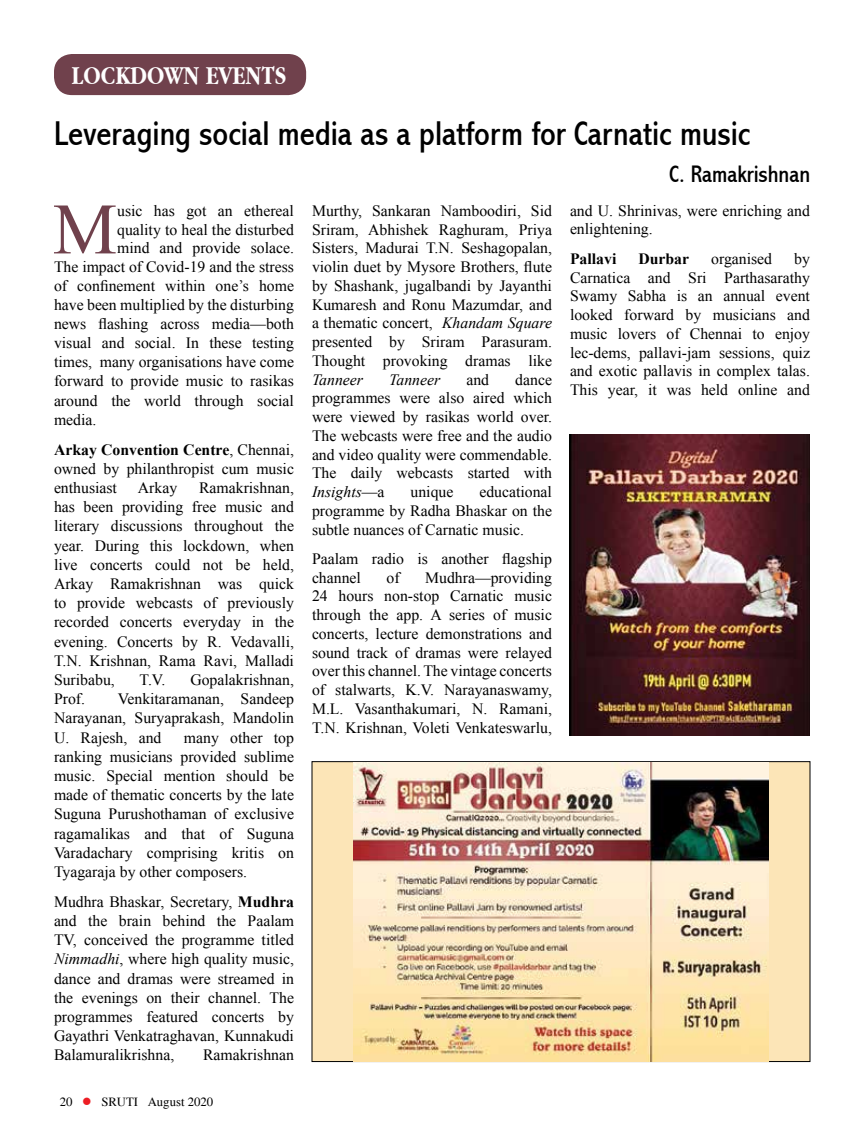
<style>
.page{position:relative;width:864px;height:1134px;background:#fff}
.page>*{position:absolute;margin:0;border:0;box-sizing:border-box;transform-origin:0 0}
.t1{font:72.45px "Times New Roman";color:#70414c}
.t2{font:condensed 34.5px "Abadi";color:#000}
.t3{font:700 27px "Apple Garamond";color:#fff}
.t4{font:condensed 24px "Abadi";color:#000}
.t5{font:15.75px/18.8px "Times New Roman";color:#000;text-align:justify}
.t6{font:italic 15.75px "Times New Roman";color:#000}
.t7{font:700 15.75px "Times New Roman";color:#000}
.t8{font:12.75px "Times";color:#000}
.s1{font-style:italic}
.s2{font-weight:700}
.s3{color:#ed1d24}
</style>
<div class="page">
<div style="left:312px;top:762px;width:498px;height:300px;background:#fce5b7"></div>
<img style="left:354px;top:762px;width:415px;height:299px">
<div style="left:54px;top:54px;width:252px;height:41px;background:#70414c;border-radius:18px"></div>
<img style="left:570px;top:435px;width:240px;height:300px">
<h3 class="t3" style="left:72px;top:60px;width:217px">LOCKDOWN EVENTS</h3>
<h2 class="t2" style="left:54px;top:113px;width:698px">Leveraging social media as a platform for Carnatic music</h2>
<h3 class="t4" style="left:669px;top:160px;width:143px">C. Ramakrishnan</h3>
<p class="t5" style="left:312px;top:201px;width:242px">Murthy, Sankaran Namboodiri, Sid Sriram, Abhishek Raghuram, Priya Sisters, Madurai T.N. Seshagopalan, violin duet by Mysore Brothers, flute by Shashank, jugalbandi by Jayanthi Kumaresh and Ronu Mazumdar, and a thematic concert, <span class="s1">Khandam Square </span>presented by Sriram Parasuram.<br>Thought provoking dramas like</p>
<p class="t6" style="left:312px;top:369px;width:53px">Tanneer</p>
<p class="t6" style="left:389px;top:369px;width:53px">Tanneer</p>
<p class="t5" style="left:466px;top:370px;width:24px">and</p>
<p class="t5" style="left:570px;top:201px;width:242px">and U. Shrinivas, were enriching and enlightening.</p>
<p class="t7" style="left:570px;top:248px;width:48px">Pallavi</p>
<p class="t7" style="left:638px;top:248px;width:52px">Durbar</p>
<p class="t5" style="left:711px;top:249px;width:62px">organised</p>
<h1 class="t1" style="left:53px;top:180px;width:66px">M</h1>
<p class="t5" style="left:117px;top:201px;width:178px">usic has got an ethereal</p>
<p class="t5" style="left:117px;top:220px;width:178px">quality to heal the disturbed</p>
<p class="t5" style="left:117px;top:239px;width:178px">mind and provide solace.</p>
<p class="t5" style="left:54px;top:257px;width:242px">The impact of Covid-19 and the stress</p>
<p class="t5" style="left:54px;top:276px;width:242px">of confinement within one’s home</p>
<p class="t5" style="left:54px;top:295px;width:242px">have been multiplied by the disturbing</p>
<p class="t5" style="left:54px;top:314px;width:242px">news flashing across media—both</p>
<p class="t5" style="left:54px;top:333px;width:242px">visual and social. In these testing</p>
<p class="t5" style="left:54px;top:352px;width:242px">times, many organisations have come</p>
<p class="t5" style="left:54px;top:372px;width:242px">forward to provide music to rasikas</p>
<p class="t5" style="left:54px;top:391px;width:242px">around the world through social</p>
<p class="t5" style="left:54px;top:410px;width:44px">media.</p>
<p class="t5" style="left:54px;top:440px;width:242px;line-height:19.2px"><span class="s2">Arkay Convention Centre</span>, Chennai, owned by philanthropist cum music enthusiast</p>
<p class="t5" style="left:570px;top:249px;width:242px;text-indent:224px">by Carnatica and Sri Parthasarathy Swamy Sabha is an annual event looked forward by musicians and music lovers of Chennai to enjoy lec-dems, pallavi-jam sessions, quiz and exotic pallavis in complex talas.<br>This year, it was held online and</p>
<p class="t5" style="left:312px;top:370px;width:242px;text-indent:203px">dance programmes were also aired which were viewed by rasikas world over.<br>The webcasts were free and the audio and video quality were commendable.<br>The daily webcasts started with <span class="s1">Insights</span>—a</p>
<p class="t5" style="left:54px;top:478px;width:242px;line-height:19.2px;text-indent:145px">Ramakrishnan, has been providing free music and literary discussions throughout the year. During this lockdown, when live concerts could not be held, Arkay Ramakrishnan was quick to provide webcasts of previously recorded concerts everyday in the evening. Concerts by R. Vedavalli, T.N. Krishnan, Rama Ravi, Malladi Suribabu,</p>
<p class="t5" style="left:138px;top:478px;width:41px">Arkay</p>
<p class="t5" style="left:312px;top:482px;width:242px;text-indent:167px">educational programme by Radha Bhaskar on the subtle nuances of Carnatic music.</p>
<p class="t5" style="left:312px;top:549px;width:242px">Paalam radio is another flagship channel</p>
<p class="t5" style="left:411px;top:482px;width:44px">unique</p>
<p class="t5" style="left:312px;top:568px;width:242px;text-indent:113px">Mudhra—providing 24 hours non-stop Carnatic music through the app. A series of music concerts, lecture demonstrations and sound track of dramas were relayed over this channel. The vintage concerts of stalwarts, K.V. Narayanaswamy, M.L. Vasanthakumari, N. Ramani, T.N. Krishnan, Voleti Venkateswarlu,</p>
<p class="t5" style="left:386px;top:568px;width:15px">of</p>
<p class="t5" style="left:140px;top:670px;width:27px">T.V.</p>
<p class="t5" style="left:190px;top:670px;width:105px">Gopalakrishnan,</p>
<p class="t5" style="left:54px;top:689px;width:242px;line-height:19.2px;text-indent:64px">Venkitaramanan, Sandeep Narayanan, Suryaprakash, Mandolin U. Rajesh, and</p>
<p class="t5" style="left:54px;top:689px;width:33px">Prof.</p>
<p class="t5" style="left:54px;top:728px;width:242px;line-height:19.2px;text-indent:130px">many other top ranking musicians provided sublime music. Special mention should be made of thematic concerts by the late Suguna Purushothaman of exclusive ragamalikas and that of Suguna Varadachary comprising kritis on Tyagaraja by other composers.</p>
<p class="t5" style="left:54px;top:892px;width:242px">Mudhra Bhaskar, Secretary, <span class="s2">Mudhra </span>and the brain behind the Paalam TV, conceived the programme titled <span class="s1">Nimmadhi</span>, where high quality music, dance and dramas were streamed in the evenings on their channel. The programmes featured concerts by Gayathri Venkatraghavan, Kunnakudi Balamuralikrishna,</p>
<p class="t5" style="left:203px;top:1045px;width:92px">Ramakrishnan</p>
<p class="t8" style="left:60px;top:1095px;width:155px">20 <span class="s3">●</span> SRUTI August 2020</p>
</div>
